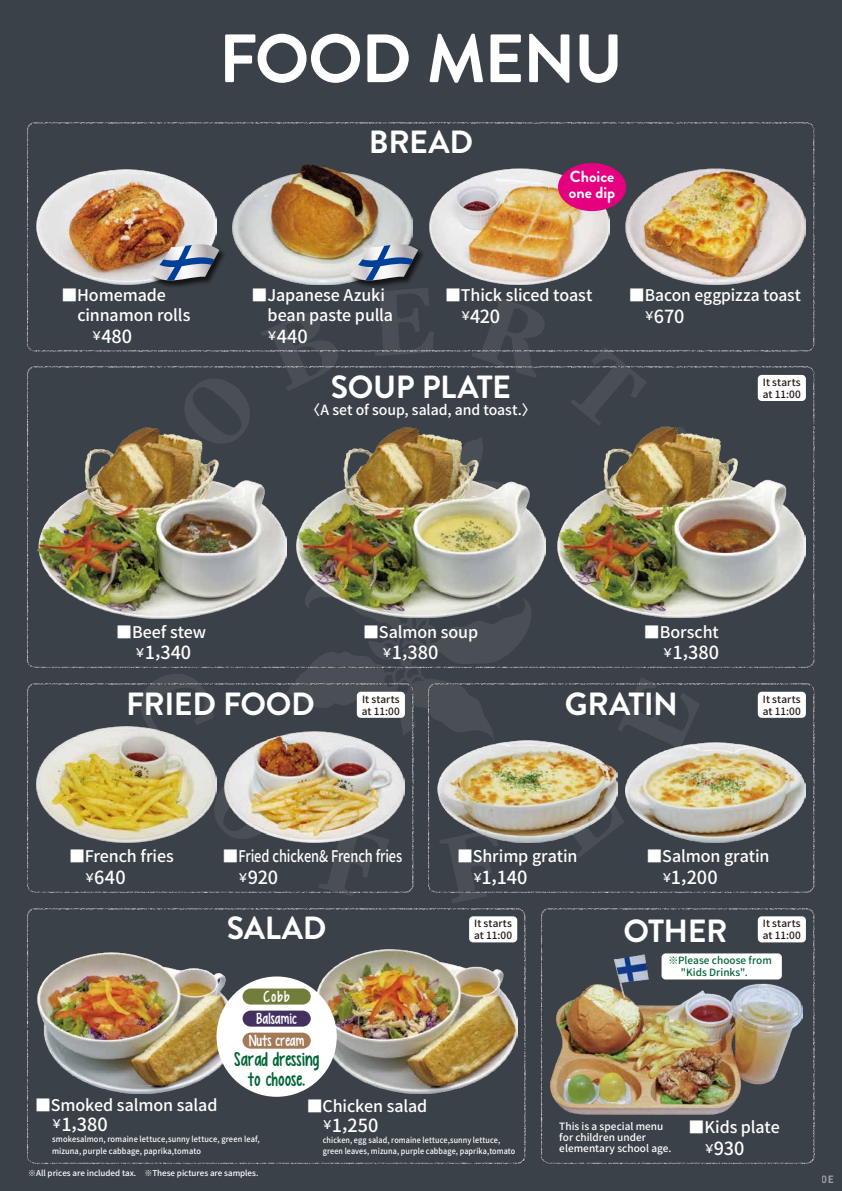
<style>
.page{position:relative;width:842px;height:1191px;background:#3b4148}
.page>*{position:absolute;margin:0;border:0;box-sizing:border-box;transform-origin:0 0}
.t1{font:700 68.2px "Brandon Grotesque";letter-spacing:-.025em;color:#fff}
.t2{font:700 32.1px "Brandon Grotesque";letter-spacing:-.015em;color:#fff}
.t3{font:20px/20px "KG Empireof Dirt";color:#006536;text-align:center}
.t4{font:18px "Gen Shin Gothic P Medium";color:#fff}
.t5{font:16px/20px "Gen Shin Gothic P Medium";letter-spacing:-.005em;color:#fff}
.t6{font:16px/22px "KG Empireof Dirt";color:#fff;text-align:center}
.t7{font:700 16px/16px "Brandon Grotesque";color:#fff}
.t8{font:14px "Gen Shin Gothic P Medium";letter-spacing:-.005em;color:#fff}
.t9{font:10px/12px "Gen Shin Gothic P Medium";letter-spacing:.01em;color:#221815}
.t10{font:10px/11.2px "Gen Shin Gothic P Medium";letter-spacing:.005em;color:#fff}
.t11{font:10px/11.2px "Gen Shin Gothic P Medium";letter-spacing:.005em;color:#006536}
.t12{font:10px "Gen Shin Gothic P Bold";color:#fff}
.t13{font:500 8px/11.2px "Gen Shin Gothic";letter-spacing:.015em;color:#fff;scale:.9 1}
.t14{font:500 8px/12px "Gen Shin Gothic";letter-spacing:.015em;color:#fff;scale:.93 1}
.t15{font:8px "Gen Shin Gothic P Medium";color:#fff}
.s1{font-size:12px}
</style>
<div class="page">
<img style="left:27px;top:387px;width:788px;height:260px">
<img style="left:27px;top:122px;width:788px;height:265px">
<img style="left:561px;top:928px;width:254px;height:236px">
<img style="left:27px;top:928px;width:534px;height:236px">
<img style="left:27px;top:647px;width:366px;height:281px">
<img style="left:393px;top:647px;width:422px;height:281px">
<img style="left:429px;top:168px;width:180px;height:117px">
<img style="left:233px;top:165px;width:180px;height:120px">
<img style="left:36px;top:727px;width:180px;height:115px">
<img style="left:625px;top:169px;width:181px;height:116px">
<img style="left:225px;top:732px;width:180px;height:110px">
<img style="left:550px;top:954px;width:253px;height:160px">
<img style="left:36px;top:170px;width:180px;height:115px">
<img style="left:625px;top:742px;width:181px;height:100px">
<img style="left:437px;top:740px;width:180px;height:102px">
<img style="left:296px;top:427px;width:250px;height:190px">
<img style="left:36px;top:428px;width:251px;height:190px">
<img style="left:149px;top:242px;width:80px;height:48px">
<svg style="left:151px;top:244px;width:68px;height:39px;background:#858a99"></svg>
<img style="left:347px;top:242px;width:81px;height:48px">
<svg style="left:349px;top:244px;width:69px;height:39px;background:#8a95a5"></svg>
<img style="left:557px;top:426px;width:249px;height:192px">
<img style="left:37px;top:952px;width:201px;height:141px">
<img style="left:317px;top:949px;width:200px;height:144px">
<div style="left:469px;top:916px;width:48px;height:26px;background:#fff;border-radius:4px"></div>
<div style="left:758px;top:916px;width:48px;height:26px;background:#fff;border-radius:4px"></div>
<div style="left:758px;top:691px;width:48px;height:27px;background:#fff;border-radius:4px"></div>
<div style="left:758px;top:375px;width:48px;height:26px;background:#fff;border-radius:4px"></div>
<div style="left:357px;top:691px;width:48px;height:27px;background:#fff;border-radius:4px"></div>
<div style="left:558px;top:163px;width:68px;height:48px;background:#e4007f;border-radius:50%"></div>
<div style="left:661px;top:953px;width:121px;height:26px;background:#fff;border-radius:4px"></div>
<div style="left:216px;top:976px;width:121px;height:120px;background:#fff;border-radius:50%"></div>
<div style="left:243px;top:988px;width:68px;height:16px;background:#717e3b;border-radius:8px"></div>
<div style="left:243px;top:1010px;width:68px;height:16px;background:#443160;border-radius:8px"></div>
<div style="left:243px;top:1032px;width:68px;height:16px;background:#a27a58;border-radius:8px"></div>
<p class="t5" style="left:77px;top:285px;width:114px;text-indent:-16px">■Homemade cinnamon rolls</p>
<p class="t4" style="left:77px;top:323px;width:56px"><span class="s1">　 ￥</span>480</p>
<h1 class="t1" style="left:219px;top:11px;width:406px">FOOD MENU</h1>
<h2 class="t2" style="left:369px;top:120px;width:106px">BREAD</h2>
<p class="t7" style="left:569px;top:169px;width:48px">Choice one dip</p>
<p class="t5" style="left:268px;top:285px;width:127px;text-indent:-16px">■Japanese Azuki bean paste pulla</p>
<p class="t4" style="left:268px;top:323px;width:42px"><span class="s1">￥</span>440</p>
<p class="t5" style="left:445px;top:285px;width:149px">■Thick sliced toast</p>
<p class="t4" style="left:461px;top:303px;width:41px"><span class="s1">￥</span>420</p>
<h2 class="t2" style="left:331px;top:364px;width:182px">SOUP PLATE</h2>
<p class="t8" style="left:313px;top:399px;width:217px">〈A set of soup, salad, and toast.〉</p>
<p class="t5" style="left:629px;top:285px;width:174px">■Bacon eggpizza toast</p>
<p class="t4" style="left:645px;top:303px;width:41px"><span class="s1">￥</span>670</p>
<p class="t9" style="left:763px;top:376px;width:40px">It starts at 11:00</p>
<p class="t5" style="left:116px;top:621px;width:91px">■Beef stew</p>
<p class="t4" style="left:136px;top:639px;width:57px"><span class="s1">￥</span>1,340</p>
<p class="t5" style="left:363px;top:621px;width:116px">■Salmon soup</p>
<p class="t4" style="left:383px;top:639px;width:57px"><span class="s1">￥</span>1,380</p>
<p class="t5" style="left:644px;top:621px;width:76px">■Borscht</p>
<p class="t4" style="left:663px;top:639px;width:57px"><span class="s1">￥</span>1,380</p>
<h2 class="t2" style="left:126px;top:681px;width:190px">FRIED FOOD</h2>
<h2 class="t2" style="left:565px;top:681px;width:115px">GRATIN</h2>
<p class="t9" style="left:362px;top:693px;width:40px">It starts at 11:00</p>
<p class="t9" style="left:763px;top:693px;width:40px">It starts at 11:00</p>
<p class="t5" style="left:69px;top:846px;width:106px">■French fries</p>
<p class="t4" style="left:85px;top:864px;width:42px"><span class="s1">￥</span>640</p>
<p class="t5" style="left:222px;top:846px;width:181px">■Fried chicken&amp; French fries</p>
<p class="t4" style="left:239px;top:864px;width:41px"><span class="s1">￥</span>920</p>
<h2 class="t2" style="left:227px;top:906px;width:101px">SALAD</h2>
<p class="t6" style="left:249px;top:986px;width:57px">Cobb<br>Balsamic<br>Nuts cream</p>
<p class="t3" style="left:234px;top:1049px;width:87px">Sarad dressing to choose.</p>
<p class="t5" style="left:457px;top:846px;width:122px">■Shrimp gratin</p>
<p class="t4" style="left:473px;top:864px;width:56px"><span class="s1">￥</span>1,140</p>
<p class="t5" style="left:646px;top:846px;width:125px">■Salmon gratin</p>
<p class="t4" style="left:662px;top:864px;width:57px"><span class="s1">￥</span>1,200</p>
<h2 class="t2" style="left:623px;top:909px;width:106px">OTHER</h2>
<p class="t9" style="left:474px;top:917px;width:40px">It starts at 11:00</p>
<p class="t9" style="left:763px;top:917px;width:40px">It starts at 11:00</p>
<p class="t11" style="left:668px;top:955px;width:105px">※Please choose from　 "Kids Drinks".</p>
<p class="t5" style="left:35px;top:1094px;width:184px">■Smoked salmon salad</p>
<p class="t4" style="left:52px;top:1110px;width:57px"><span class="s1">￥</span>1,380</p>
<p class="t14" style="left:52px;top:1133px;width:225px">smokesalmon, romaine lettuce,sunny lettuce, green leaf, mizuna, purple cabbage, paprika,tomato</p>
<p class="t15" style="left:28px;top:1167px;width:232px">※All prices are included tax.　※These pictures are samples.</p>
<p class="t5" style="left:307px;top:1095px;width:122px">■Chicken salad</p>
<p class="t4" style="left:323px;top:1111px;width:57px"><span class="s1">￥</span>1,250</p>
<p class="t13" style="left:323px;top:1134px;width:215px">chicken, egg salad, romaine lettuce,sunny lettuce, green leaves, mizuna, purple cabbage, paprika,tomato</p>
<p class="t10" style="left:559px;top:1120px;width:114px">This is a special menu for children under elementary school age.</p>
<p class="t5" style="left:689px;top:1116px;width:93px">■Kids plate</p>
<p class="t4" style="left:705px;top:1134px;width:41px"><span class="s1">￥</span>930</p>
<p class="t12" style="left:822px;top:1171px;width:14px">0E</p>
</div>
